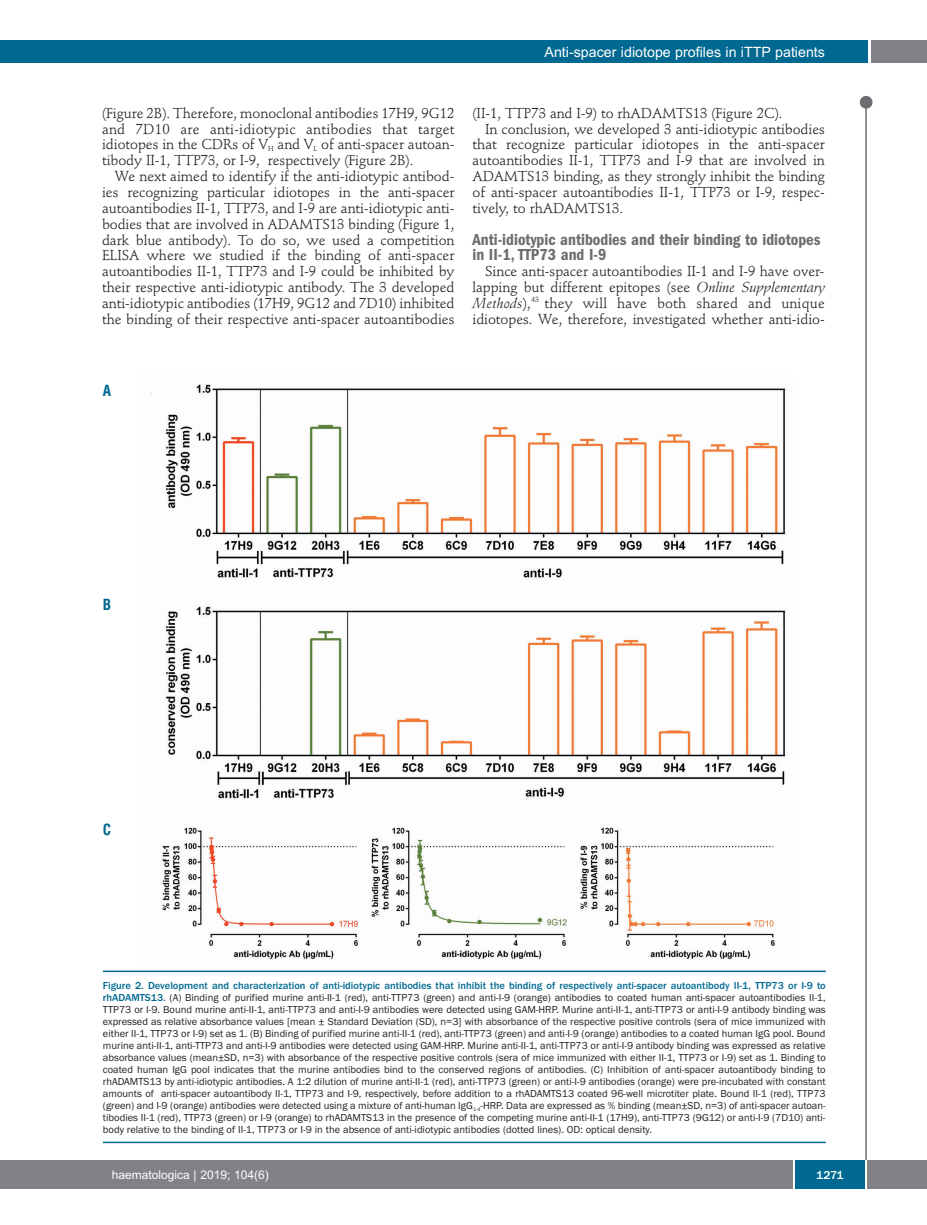
<style>
.page{position:relative;width:927px;height:1225px;background:#fff}
.page>*{position:absolute;margin:0;border:0;box-sizing:border-box;transform-origin:0 0}
.t1{font:600 condensed 16.5px/15.9px "Franklin Gothic";color:#6c6d70}
.t2{font:700 condensed 15px "Helvetica";color:#006991}
.t3{font:14.25px/15.9px "Stempel Schneidler";letter-spacing:-.005em;color:#231f20;text-align:justify}
.t4{font:14.25px "Arial";color:#fff}
.t5{font:12px "Arial";color:#fff}
.t6{font:500 12px "Franklin Gothic";color:#fff}
.t7{font:10.5px/12px "Franklin Gothic";color:#231f20;text-align:justify}
.s1{font-style:italic}
.s2{font-weight:500;color:#006991}
</style>
<div class="page">
<div style="left:860px;top:96px;width:12px;height:13px;background:#6c6d70;border-radius:50%"></div>
<hr style="left:865px;top:98px;width:2px;height:1062px;background:#6c6d70">
<div style="left:871px;top:40px;width:56px;height:22px;background:#808285"></div>
<div style="left:18px;top:40px;width:849px;height:22px;background:#006991"></div>
<div style="left:17px;top:1160px;width:910px;height:28px;background:#808285"></div>
<div style="left:795px;top:1160px;width:70px;height:28px;background:#006991"></div>
<hr style="left:793px;top:1160px;width:2px;height:28px;background:#fff">
<hr style="left:865px;top:1160px;width:2px;height:28px;background:#fff">
<div style="left:0;top:40px;width:19px;height:22px;background:#006991"></div>
<div style="left:0;top:1160px;width:18px;height:28px;background:#808285"></div>
<img style="left:151px;top:384px;width:635px;height:576px">
<hr style="left:103px;top:970px;width:723px;height:2px;background:#006991">
<hr style="left:103px;top:1141px;width:723px;height:2px;background:#006991">
<h3 class="t4" style="left:544px;top:44px;width:282px">Anti-spacer idiotope profiles in iTTP patients</h3>
<h3 class="t3" style="left:102px;top:106px;width:354px">(Figure 2B). Therefore, monoclonal antibodies 17H9, 9G12 and 7D10 are anti-idiotypic antibodies that target idiotopes in the CDRs of V<sub>H</sub> and V<sub>L</sub> of anti-spacer autoan&shy;tibody II-1, TTP73, or I-9, respectively (Figure 2B).</h3>
<p class="t3" style="left:102px;top:170px;width:354px;text-indent:13px">We next aimed to identify if the anti-idiotypic antibod&shy;ies recognizing particular idiotopes in the anti-spacer autoantibodies II-1, TTP73, and I-9 are anti-idiotypic anti&shy;bodies that are involved in ADAMTS13 binding (Figure 1, dark blue antibody). To do so, we used a competition ELISA where we studied if the binding of anti-spacer autoantibodies II-1, TTP73 and I-9 could be inhibited by their respective anti-idiotypic antibody. The 3 developed anti-idiotypic antibodies (17H9, 9G12 and 7D10) inhibited the binding of their respective anti-spacer autoantibodies</p>
<h3 class="t3" style="left:472px;top:106px;width:312px">(II-1, TTP73 and I-9) to rhADAMTS13 (Figure 2C).</h3>
<h3 class="t3" style="left:485px;top:122px;width:341px">In conclusion, we developed 3 anti-idiotypic antibodies</h3>
<h3 class="t3" style="left:472px;top:138px;width:354px">that recognize particular idiotopes in the anti-spacer</h3>
<h3 class="t3" style="left:472px;top:154px;width:354px">autoantibodies II-1, TTP73 and I-9 that are involved in</h3>
<h3 class="t3" style="left:472px;top:170px;width:354px">ADAMTS13 binding, as they strongly inhibit the binding</h3>
<h3 class="t3" style="left:472px;top:186px;width:354px">of anti-spacer autoantibodies II-1, TTP73 or I-9, respec-</h3>
<h3 class="t3" style="left:472px;top:201px;width:152px">tively, to rhADAMTS13.</h3>
<h1 class="t1" style="left:472px;top:232px;width:350px">Anti-idiotypic antibodies and their binding to idiotopes in II-1, TTP73 and I-9</h1>
<h3 class="t3" style="left:472px;top:265px;width:354px;text-indent:13px">Since anti-spacer autoantibodies II-1 and I-9 have over&shy;lapping but different epitopes (see <span class="s1">Online Supplementary Methods</span>),<sup>43</sup> they will have both shared and unique idiotopes. We, therefore, investigated whether anti-idio-</h3>
<h2 class="t2" style="left:103px;top:382px;width:10px">A</h2>
<h2 class="t2" style="left:103px;top:596px;width:10px">B</h2>
<h2 class="t2" style="left:103px;top:820px;width:10px">C</h2>
<p class="t7" style="left:103px;top:979px;width:724px"><span class="s2">Figure 2. Development and characterization of anti-idiotypic antibodies that inhibit the binding of respectively anti-spacer autoantibody II-1, TTP73 or I-9 to rhADAMTS13.</span> (A) Binding of purified murine anti-II-1 (red), anti-TTP73 (green) and anti-I-9 (orange) antibodies to coated human anti-spacer autoantibodies II-1, TTP73 or I-9. Bound murine anti-II-1, anti-TTP73 and anti-I-9 antibodies were detected using GAM-HRP. Murine anti-II-1, anti-TTP73 or anti-I-9 antibody binding was expressed as relative absorbance values [mean ± Standard Deviation (SD), n=3] with absorbance of the respective positive controls (sera of mice immunized with either II-1, TTP73 or I-9) set as 1. (B) Binding of purified murine anti-II-1 (red), anti-TTP73 (green) and anti-I-9 (orange) antibodies to a coated human IgG pool. Bound murine anti-II-1, anti-TTP73 and anti-I-9 antibodies were detected using GAM-HRP. Murine anti-II-1, anti-TTP73 or anti-I-9 antibody binding was expressed as relative absorbance values (mean±SD, n=3) with absorbance of the respective positive controls (sera of mice immunized with either II-1, TTP73 or I-9) set as 1. Binding to coated human IgG pool indicates that the murine antibodies bind to the conserved regions of antibodies. (C) Inhibition of anti-spacer autoantibody binding to rhADAMTS13 by anti-idiotypic antibodies. A 1:2 dilution of murine anti-II-1 (red), anti-TTP73 (green) or anti-I-9 antibodies (orange) were pre-incubated with constant amounts of anti-spacer autoantibody II-1, TTP73 and I-9, respectively, before addition to a rhADAMTS13 coated 96-well microtiter plate. Bound II-1 (red), TTP73 (green) and I-9 (orange) antibodies were detected using a mixture of anti-human IgG<sub>1-4</sub>-HRP. Data are expressed as % binding (mean±SD, n=3) of anti-spacer autoan&shy;tibodies II-1 (red), TTP73 (green) or I-9 (orange) to rhADAMTS13 in the presence of the competing murine anti-II-1 (17H9), anti-TTP73 (9G12) or anti-I-9 (7D10) anti&shy;body relative to the binding of II-1, TTP73 or I-9 in the absence of anti-idiotypic antibodies (dotted lines). OD: optical density.</p>
<p class="t5" style="left:112px;top:1167px;width:158px">haematologica | 2019; 104(6)</p>
<p class="t6" style="left:816px;top:1167px;width:29px">1271</p>
</div>
